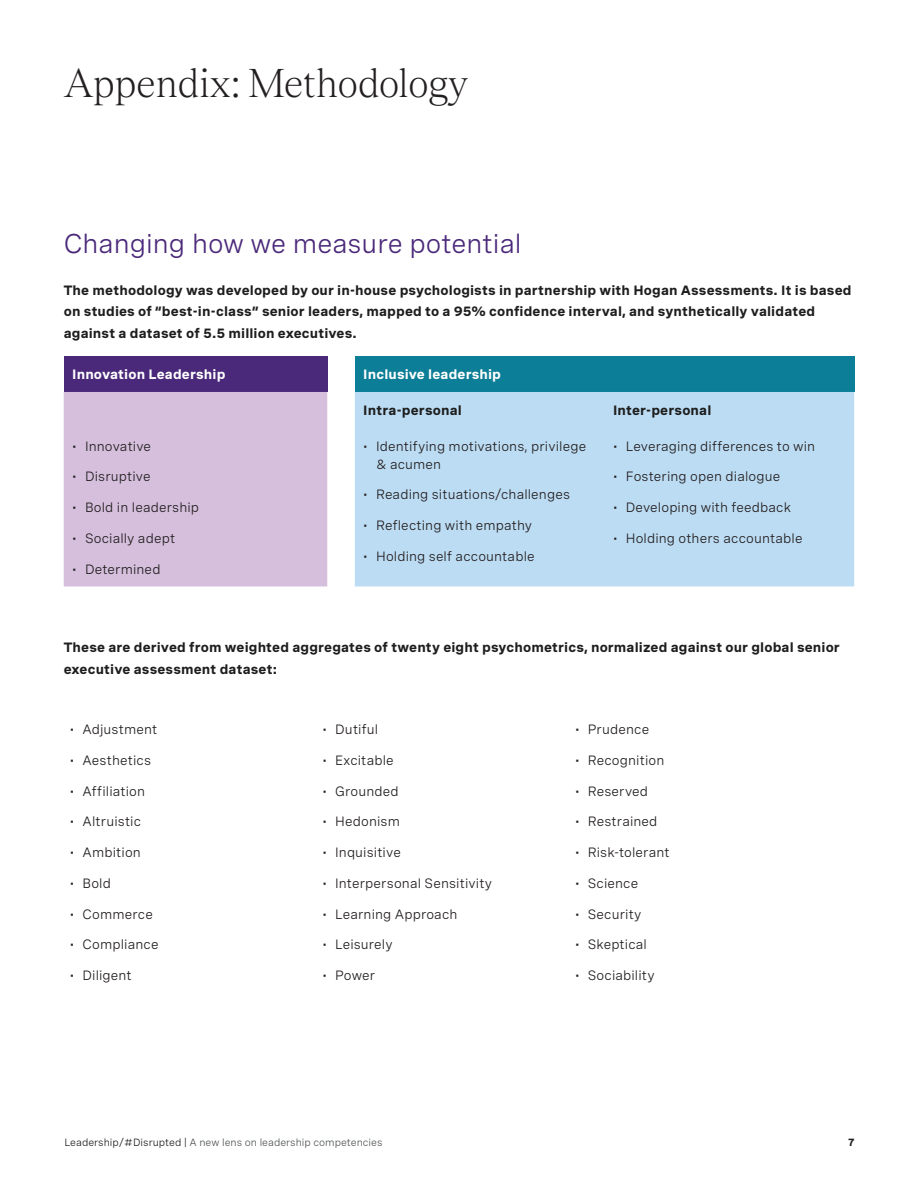
<style>
.page{position:relative;width:918px;height:1188px;background:#fff}
.page>*{position:absolute;margin:0;border:0;box-sizing:border-box;transform-origin:0 0}
.Chapter_Heading{font:300 42px "Teodor";color:#231f20}
.Heading_1_span{font:27px "Spezia";color:#4b297a}
.t1{font:13.5px/18px "Spezia";letter-spacing:.01em;color:#231f20}
.Body_span_2{font:700 13.5px/21px "Spezia";letter-spacing:.01em;color:#1d1e1d}
.Body{font:700 13.5px "Spezia";letter-spacing:.01em;color:#fff}
.Body-2{font:700 13.5px "Spezia";letter-spacing:.01em;color:#1d1e1d}
.t2{font:10.5px "Spezia";color:#535656}
.t3{font:700 10.5px "Spezia";color:#231f20}
.s1{color:#231f20}
</style>
<div class="page">
<div style="left:64px;top:356px;width:263px;height:36px;background:#4b297a"></div>
<div style="left:355px;top:356px;width:499px;height:36px;background:#0d7e97"></div>
<div style="left:64px;top:392px;width:263px;height:194px;background:#d5bfdc"></div>
<div style="left:355px;top:392px;width:499px;height:194px;background:#bcdcf3"></div>
<p class="Chapter_Heading" style="left:64px;top:53px;width:405px">Appendix: Methodology</p>
<p class="Heading_1_span" style="left:64px;top:223px;width:459px">Changing how we measure potential</p>
<p class="Body_span_2" style="left:64px;top:279px;width:789px">The methodology was developed by our in-house psychologists in partnership with Hogan Assessments. It is based on studies of “best-in-class” senior leaders, mapped to a 95% confidence interval, and synthetically validated against a dataset of 5.5 million executives.</p>
<p class="Body" style="left:72px;top:364px;width:155px">Innovation Leadership</p>
<p class="Body" style="left:363px;top:364px;width:139px">Inclusive leadership</p>
<p class="Body-2" style="left:363px;top:400px;width:100px">Intra-personal</p>
<p class="Body-2" style="left:613px;top:400px;width:100px">Inter-personal</p>
<p class="t1" style="left:72px;top:436px;width:80px">• Innovative</p>
<p class="t1" style="left:72px;top:467px;width:80px">• Disruptive</p>
<p class="t1" style="left:72px;top:497px;width:128px">• Bold in leadership</p>
<p class="t1" style="left:72px;top:528px;width:104px">• Socially adept</p>
<p class="t1" style="left:72px;top:559px;width:90px">• Determined</p>
<p class="t1" style="left:376px;top:436px;width:212px;text-indent:-13px">• Identifying motivations, privilege &amp; acumen</p>
<p class="t1" style="left:363px;top:485px;width:208px">• Reading situations/challenges</p>
<p class="t1" style="left:363px;top:515px;width:170px">• Reflecting with empathy</p>
<p class="t1" style="left:363px;top:546px;width:173px">• Holding self accountable</p>
<p class="t1" style="left:613px;top:436px;width:204px">• Leveraging differences to win</p>
<p class="t1" style="left:613px;top:467px;width:169px">• Fostering open dialogue</p>
<p class="t1" style="left:613px;top:497px;width:179px">• Developing with feedback</p>
<p class="t1" style="left:613px;top:528px;width:191px">• Holding others accountable</p>
<p class="Body_span_2" style="left:64px;top:636px;width:778px">These are derived from weighted aggregates of twenty eight psychometrics, normalized against our global senior executive assessment dataset:</p>
<p class="t1" style="left:70px;top:719px;width:89px">• Adjustment</p>
<p class="t1" style="left:70px;top:750px;width:83px">• Aesthetics</p>
<p class="t1" style="left:70px;top:781px;width:77px">• Affiliation</p>
<p class="t1" style="left:70px;top:811px;width:73px">• Altruistic</p>
<p class="t1" style="left:70px;top:842px;width:73px">• Ambition</p>
<p class="t1" style="left:70px;top:873px;width:43px">• Bold</p>
<p class="t1" style="left:70px;top:904px;width:85px">• Commerce</p>
<p class="t1" style="left:70px;top:935px;width:90px">• Compliance</p>
<p class="t1" style="left:70px;top:965px;width:64px">• Diligent</p>
<p class="t1" style="left:322px;top:719px;width:57px">• Dutiful</p>
<p class="t1" style="left:322px;top:750px;width:73px">• Excitable</p>
<p class="t1" style="left:322px;top:781px;width:78px">• Grounded</p>
<p class="t1" style="left:322px;top:811px;width:79px">• Hedonism</p>
<p class="t1" style="left:322px;top:842px;width:80px">• Inquisitive</p>
<p class="t1" style="left:322px;top:873px;width:171px">• Interpersonal Sensitivity</p>
<p class="t1" style="left:322px;top:904px;width:137px">• Learning Approach</p>
<p class="t1" style="left:322px;top:935px;width:72px">• Leisurely</p>
<p class="t1" style="left:322px;top:965px;width:54px">• Power</p>
<p class="t1" style="left:575px;top:719px;width:76px">• Prudence</p>
<p class="t1" style="left:575px;top:750px;width:91px">• Recognition</p>
<p class="t1" style="left:575px;top:781px;width:75px">• Reserved</p>
<p class="t1" style="left:575px;top:811px;width:84px">• Restrained</p>
<p class="t1" style="left:575px;top:842px;width:96px">• Risk-tolerant</p>
<p class="t1" style="left:575px;top:873px;width:65px">• Science</p>
<p class="t1" style="left:575px;top:904px;width:68px">• Security</p>
<p class="t1" style="left:575px;top:935px;width:73px">• Skeptical</p>
<p class="t1" style="left:575px;top:965px;width:81px">• Sociability</p>
<p class="t2" style="left:64px;top:1134px;width:320px"><span class="s1">Leadership/#Disrupted |</span> A new lens on leadership competencies</p>
<p class="t3" style="left:848px;top:1134px;width:7px">7</p>
</div>
